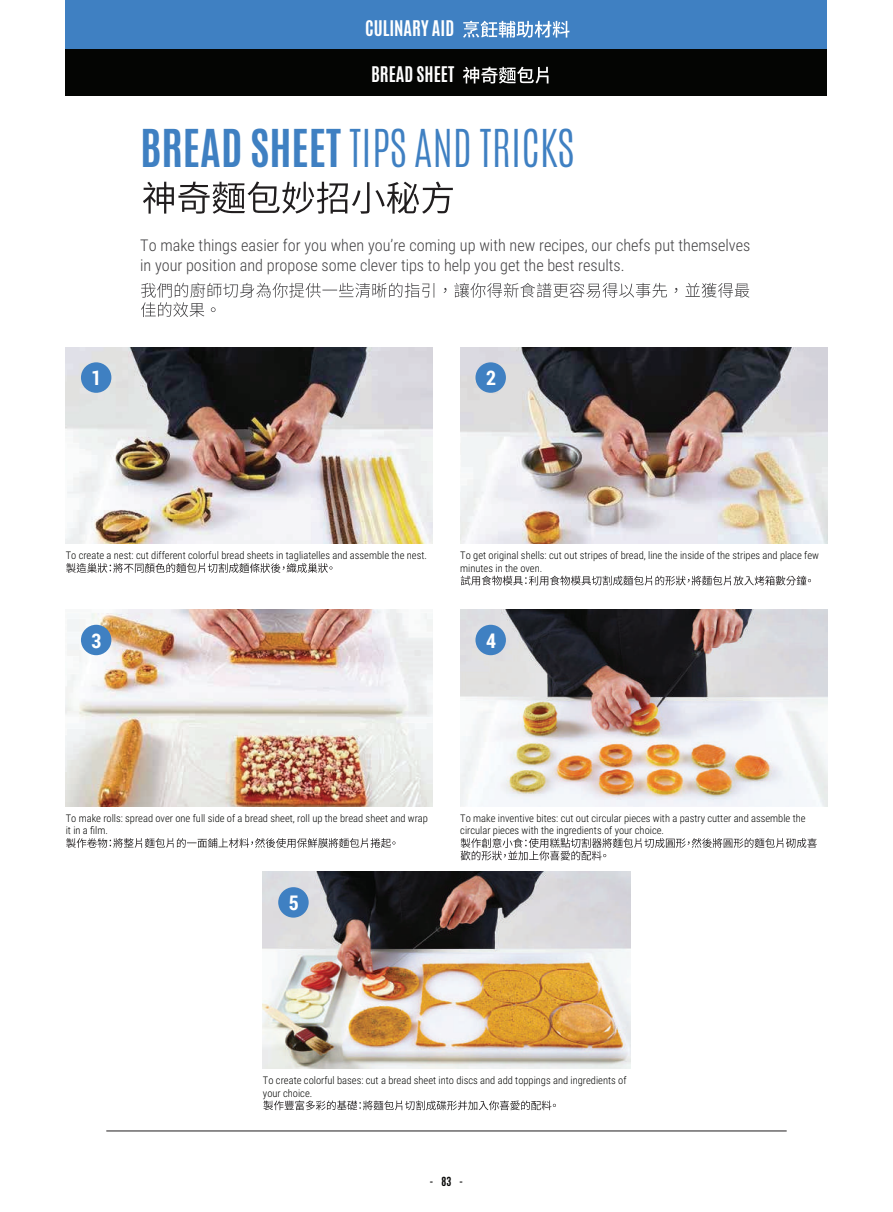
<style>
.page{position:relative;width:893px;height:1212px;background:#fff}
.page>*{position:absolute;margin:0;border:0;box-sizing:border-box;transform-origin:0 0}
.t1{font:300 43.5px "Antonio";color:#3f80c2}
.t2{font:700 20.1px "Roboto Condensed";color:#fff}
.t3{font:700 18px "Antonio";color:#fff}
.t4{font:300 16.2px/19.5px "Roboto Condensed";color:#414042}
.t5{font:300 10.5px/12.6px "Roboto Condensed";color:#040503}
.t6{font:700 10.5px "Antonio";color:#050504}
.s1{font-weight:700}
</style>
<div class="page">
<div style="left:66px;top:0;width:761px;height:49px;background:#3f80c2"></div>
<div style="left:66px;top:49px;width:761px;height:46px;background:#040503"></div>
<svg style="left:463px;top:21px;width:107px;height:17px"></svg>
<svg style="left:463px;top:67px;width:85px;height:17px"></svg>
<svg style="left:143px;top:181px;width:310px;height:33px"></svg>
<svg style="left:141px;top:283px;width:608px;height:34px"></svg>
<hr style="left:106px;top:1131px;width:681px;height:1px;background:#201d1e">
<img style="left:460px;top:347px;width:367px;height:197px">
<img style="left:66px;top:347px;width:367px;height:197px">
<div style="left:81px;top:362px;width:30px;height:31px;background:#3f80c2;border-radius:50%"></div>
<div style="left:475px;top:362px;width:31px;height:31px;background:#3f80c2;border-radius:50%"></div>
<svg style="left:66px;top:563px;width:266px;height:10px"></svg>
<svg style="left:461px;top:576px;width:350px;height:9px"></svg>
<img style="left:66px;top:609px;width:367px;height:197px">
<img style="left:460px;top:609px;width:367px;height:197px">
<div style="left:475px;top:625px;width:31px;height:30px;background:#3f80c2;border-radius:50%"></div>
<div style="left:81px;top:625px;width:30px;height:30px;background:#3f80c2;border-radius:50%"></div>
<svg style="left:66px;top:838px;width:329px;height:10px"></svg>
<svg style="left:461px;top:838px;width:356px;height:22px"></svg>
<img style="left:263px;top:872px;width:367px;height:197px">
<div style="left:278px;top:887px;width:31px;height:30px;background:#3f80c2;border-radius:50%"></div>
<svg style="left:263px;top:1100px;width:293px;height:10px"></svg>
<h3 class="t3" style="left:365px;top:15px;width:90px">CULINARY AID</h3>
<h3 class="t3" style="left:371px;top:61px;width:85px">BREAD SHEET</h3>
<h1 class="t1" style="left:140px;top:117px;width:436px"><span class="s1">BREAD SHEET</span> TIPS AND TRICKS</h1>
<h3 class="t4" style="left:140px;top:235px;width:612px">To make things easier for you when you’re coming up with new recipes, our chefs put themselves in your position and propose some clever tips to help you get the best results.</h3>
<h2 class="t2" style="left:91px;top:364px;width:12px">1</h2>
<h2 class="t2" style="left:486px;top:364px;width:12px">2</h2>
<p class="t5" style="left:66px;top:549px;width:363px">To create a nest: cut different colorful bread sheets in tagliatelles and assemble the nest.</p>
<p class="t5" style="left:460px;top:549px;width:360px">To get original shells: cut out stripes of bread, line the inside of the stripes and place few minutes in the oven.</p>
<h2 class="t2" style="left:91px;top:626px;width:12px">3</h2>
<h2 class="t2" style="left:486px;top:626px;width:12px">4</h2>
<p class="t5" style="left:66px;top:811px;width:364px">To make rolls: spread over one full side of a bread sheet, roll up the bread sheet and wrap it in a film.</p>
<p class="t5" style="left:460px;top:811px;width:347px">To make inventive bites: cut out circular pieces with a pastry cutter and assemble the circular pieces with the ingredients of your choice.</p>
<h2 class="t2" style="left:289px;top:889px;width:12px">5</h2>
<p class="t5" style="left:263px;top:1074px;width:365px">To create colorful bases: cut a bread sheet into discs and add toppings and ingredients of your choice.</p>
<p class="t6" style="left:430px;top:1173px;width:35px">-83-</p>
</div>
